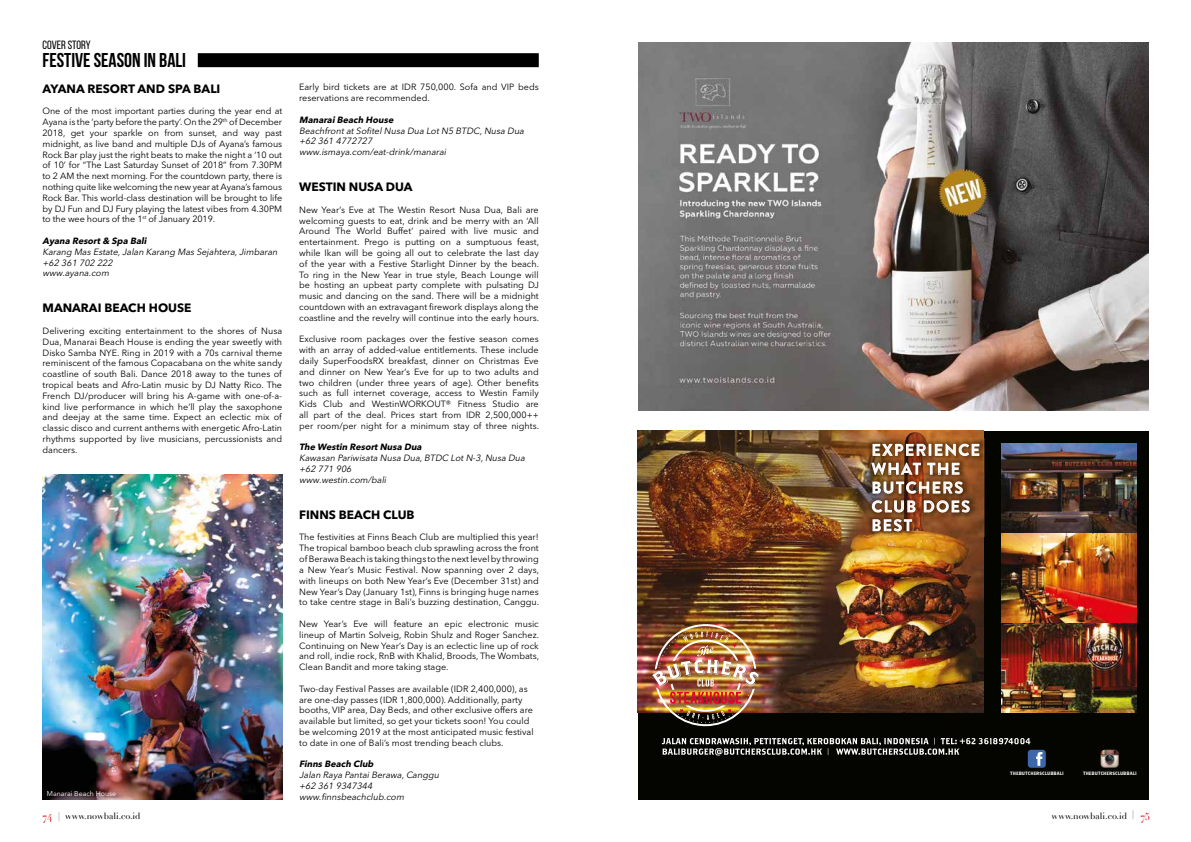
<style>
.page{position:relative;width:1191px;height:842px;background:#fff}
.page>*{position:absolute;margin:0;border:0;box-sizing:border-box;transform-origin:0 0}
.t1{font:700 20px "Bebas Neue";color:#000}
.t2{font:700 12px "Avenir Next LT Pro";color:#000}
.t3{font:12px "Bebas Neue";color:#000}
.t4{font:9px/10.8px "Avenir Next LT Pro";color:#000;text-align:justify}
.t5{font:italic 9px/10.8px "Avenir Next LT Pro";color:#000}
.t6{font:italic 700 9px "Avenir Next LT Pro";color:#000}
.t7{font:9px "Didot";color:#000}
.t8{font:7px "Avenir Next LT Pro";color:#fff}
.t9{font:4.8px "Brothers";color:#fff}
.s1{font-size:10px;color:#cd171a}
</style>
<div class="page">
<div style="left:638px;top:431px;width:510px;height:368px;background:#050500"></div>
<img style="left:1001px;top:443px;width:135px;height:269px">
<img style="left:1100px;top:750px;width:18px;height:18px">
<svg style="left:661px;top:738px;width:384px;height:30px"></svg>
<img style="left:638px;top:431px;width:345px;height:281px">
<img style="left:652px;top:624px;width:107px;height:102px">
<img style="left:866px;top:438px;width:119px;height:99px">
<svg style="left:872px;top:519px;width:40px;height:12px"></svg>
<svg style="left:871px;top:500px;width:98px;height:13px"></svg>
<svg style="left:872px;top:481px;width:91px;height:13px"></svg>
<svg style="left:871px;top:462px;width:88px;height:13px"></svg>
<svg style="left:872px;top:444px;width:107px;height:12px"></svg>
<img style="left:638px;top:43px;width:510px;height:368px">
<img style="left:43px;top:475px;width:239px;height:324px">
<div style="left:198px;top:53px;width:341px;height:14px;background:#000"></div>
<h2 class="t3" style="left:43px;top:38px;width:50px">COVER STORY</h2>
<h1 class="t1" style="left:43px;top:49px;width:145px">FESTIVE SEASON in Bali</h1>
<h2 class="t2" style="left:43px;top:81px;width:179px">AYANA RESORT AND SPA BALI</h2>
<p class="t4" style="left:43px;top:106px;width:241px">One of the most important parties during the year end at Ayana is the ‘party before the party’. On the 29<sup>th</sup> of December 2018, get your sparkle on from sunset, and way past midnight, as live band and multiple DJs of Ayana’s famous Rock Bar play just the right beats to make the night a ‘10 out of 10’ for “The Last Saturday Sunset of 2018” from 7.30PM to 2 AM the next morning. For the countdown party, there is nothing quite like welcoming the new year at Ayana’s famous Rock Bar. This world-class destination will be brought to life by DJ Fun and DJ Fury playing the latest vibes from 4.30PM to the wee hours of the 1<sup>st</sup> of January 2019.</p>
<p class="t6" style="left:43px;top:235px;width:108px">Ayana Resort&amp; Spa Bali</p>
<p class="t5" style="left:43px;top:246px;width:238px">Karang Mas Estate,Jalan Karang Mas Sejahtera,Jimbaran +62 361 702 222<br>www.ayana.com</p>
<h2 class="t2" style="left:43px;top:301px;width:150px">MANARAI BEACH HOUSE</h2>
<p class="t4" style="left:43px;top:325px;width:241px">Delivering exciting entertainment to the shores of Nusa Dua, Manarai Beach House is ending the year sweetly with Disko Samba NYE. Ring in 2019 with a 70s carnival theme reminiscent of the famous Copacabana on the white sandy coastline of south Bali. Dance 2018 away to the tunes of tropical beats and Afro-Latin music by DJ Natty Rico. The French DJ/producer will bring his A-game with one-of-a&shy;kind live performance in which he’ll play the saxophone and deejay at the same time. Expect an eclectic mix of classic disco and current anthems with energetic Afro-Latin rhythms supported by live musicians, percussionists and dancers.</p>
<p class="t8" style="left:47px;top:790px;width:71px">Manarai Beach House</p>
<p class="t4" style="left:299px;top:82px;width:241px">Early bird tickets are at IDR 750,000. Sofa and VIP beds reservations are recommended.</p>
<p class="t6" style="left:299px;top:114px;width:98px">ManaraiBeach House</p>
<p class="t5" style="left:299px;top:125px;width:228px">BeachfrontatSofitelNusa Dua LotN5 BTDC,Nusa Dua +62 361 4772727<br>www.ismaya.com/eat-drink/manarai</p>
<h2 class="t2" style="left:299px;top:180px;width:115px">WESTIN NUSA DUA</h2>
<p class="t4" style="left:299px;top:204px;width:241px">New Year’s Eve at The Westin Resort Nusa Dua, Bali are welcoming guests to eat, drink and be merry with an ‘All Around The World Buffet’ paired with live music and entertainment. Prego is putting on a sumptuous feast, while Ikan will be going all out to celebrate the last day of the year with a Festive Starlight Dinner by the beach.<br>To ring in the New Year in true style, Beach Lounge will be hosting an upbeat party complete with pulsating DJ music and dancing on the sand. There will be a midnight countdown with an extravagant firework displays along the coastline and the revelry will continue into the early hours.</p>
<p class="t4" style="left:299px;top:334px;width:241px">Exclusive room packages over the festive season comes with an array of added-value entitlements. These include daily SuperFoodsRX breakfast, dinner on Christmas Eve and dinner on New Year’s Eve for up to two adults and two children (under three years of age). Other benefits such as full internet coverage, access to Westin Family Kids Club and WestinWORKOUT® Fitness Studio are all part of the deal. Prices start from IDR 2,500,000++ per room/per night for a minimum stay of three nights.</p>
<p class="t6" style="left:299px;top:442px;width:126px">The Westin ResortNusa Dua</p>
<p class="t5" style="left:299px;top:453px;width:229px">Kawasan Pariwisata Nusa Dua,BTDC LotN-3,Nusa Dua +62 771 906<br>www.westin.com/bali</p>
<h2 class="t2" style="left:299px;top:507px;width:117px">FINNS BEACH CLUB</h2>
<p class="t4" style="left:299px;top:532px;width:241px">The festivities at Finns Beach Club are multiplied this year!<br>The tropical bamboo beach club sprawling across the front of Berawa Beach is taking things to the next level by throwing a New Year’s Music Festival. Now spanning over 2 days, with lineups on both New Year’s Eve (December 31st) and New Year’s Day (January 1st), Finns is bringing huge names to take centre stage in Bali’s buzzing destination, Canggu.</p>
<p class="t4" style="left:299px;top:618px;width:241px">New Year’s Eve will feature an epic electronic music lineup of Martin Solveig, Robin Shulz and Roger Sanchez.<br>Continuing on New Year’s Day is an eclectic line up of rock and roll, indie rock, RnB with Khalid, Broods, The Wombats, Clean Bandit and more taking stage.</p>
<p class="t4" style="left:299px;top:683px;width:236px;text-align:left">Two-day Festival Passes are available (IDR 2,400,000), as are one-day passes (IDR 1,800,000). Additionally, party booths, VIP area, Day Beds, and other exclusive offers are available but limited, so get your tickets soon! You could be welcoming 2019 at the most anticipated music festival to date in one of Bali’s most trending beach clubs.</p>
<p class="t6" style="left:299px;top:759px;width:78px">Finns Beach Club</p>
<p class="t5" style="left:299px;top:769px;width:143px">Jalan Raya PantaiBerawa,Canggu +62 361 9347344 www.finnsbeachclub.com</p>
<p class="t9" style="left:1010px;top:772px;width:55px">THEBUTCHERSCLUBBALI</p>
<p class="t9" style="left:1083px;top:772px;width:55px">THEBUTCHERSCLUBBALI</p>
<p class="t7" style="left:43px;top:810px;width:100px"><span class="s1">74</span> | www.nowbali.co.id</p>
<p class="t7" style="left:1051px;top:810px;width:100px">www.nowbali.co.id | <span class="s1">75</span></p>
</div>
